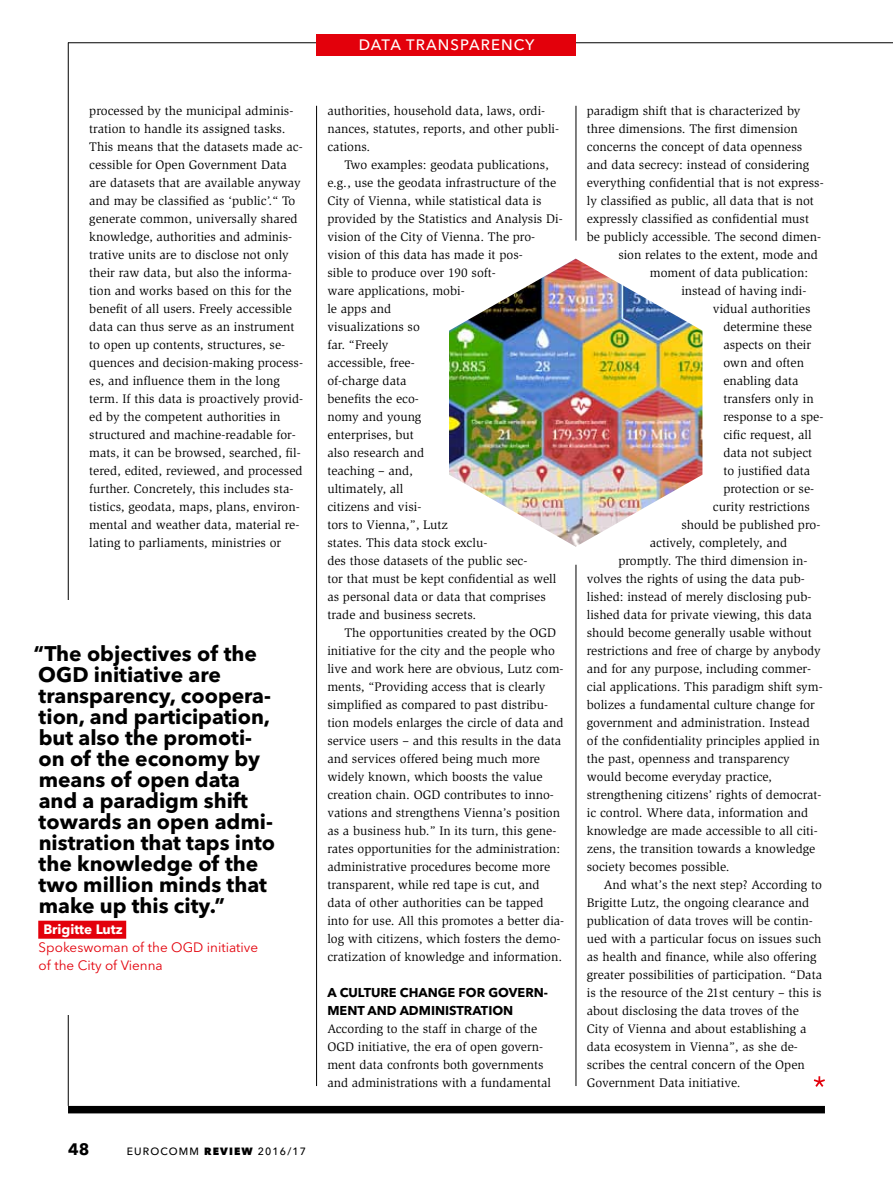
<style>
.page{position:relative;width:893px;height:1191px;background:#fff}
.page>*{position:absolute;margin:0;border:0;box-sizing:border-box;transform-origin:0 0}
.t1{font:700 21px/21px "Avenir Next LT Pro";color:#000}
.t2{font:700 16.5px "Avenir Next LT Pro";color:#000}
.t3{font:500 15px "Avenir Next LT Pro";letter-spacing:.07em;color:#fff}
.t4{font:13.5px/18px "Avenir Next LT Pro";color:#e3000b}
.t5{font:700 13.5px "Avenir Next LT Pro";color:#fff}
.t6{font:12.75px/18px "Slimbach Std";color:#000}
.t7{font:700 12.75px/18px "Avenir Next LT Pro";color:#000}
.t8{font:500 10.5px "Avenir Next LT Pro";letter-spacing:.11em;color:#000}
.s1{font-weight:800}
</style>
<div class="page">
<hr style="left:68px;top:42px;width:825px;height:1px;background:#000">
<div style="left:68px;top:1106px;width:757px;height:7px;background:#000"></div>
<hr style="left:68px;top:43px;width:1px;height:1063px;background:#000">
<hr style="left:316px;top:106px;width:1px;height:980px;background:#000">
<hr style="left:576px;top:565px;width:1px;height:521px;background:#000">
<hr style="left:576px;top:106px;width:1px;height:135px;background:#000">
<svg style="left:814px;top:1076px;width:11px;height:11px"></svg>
<div style="left:21px;top:601px;width:257px;height:414px;background:#fff"></div>
<div style="left:38px;top:920px;width:88px;height:18px;background:#e3000b"></div>
<img style="left:449px;top:259px;width:253px;height:288px">
<div style="left:317px;top:34px;width:259px;height:21px;background:#e3000b"></div>
<p class="t3" style="left:359px;top:36px;width:177px">DATA TRANSPARENCY</p>
<p class="t6" style="left:89px;top:101px;width:215px">processed by the municipal adminis&shy;tration to handle its assigned tasks.<br>This means that the datasets made ac&shy;cessible for Open Government Data are datasets that are available anyway and may be classified as ‘public’.“ To generate common, universally shared knowledge, authorities and adminis&shy;trative units are to disclose not only their raw data, but also the informa&shy;tion and works based on this for the benefit of all users. Freely accessible data can thus serve as an instrument to open up contents, structures, se&shy;quences and decision-making process&shy;es, and influence them in the long term. If this data is proactively provid&shy;ed by the competent authorities in structured and machine-readable for&shy;mats, it can be browsed, searched, fil&shy;tered, edited, reviewed, and processed further. Concretely, this includes sta&shy;tistics, geodata, maps, plans, environ&shy;mental and weather data, material re&shy;lating to parliaments, ministries or</p>
<p class="t6" style="left:327px;top:101px;width:233px">authorities, household data, laws, ordi&shy;nances, statutes, reports, and other publi&shy;cations.</p>
<p class="t6" style="left:327px;top:155px;width:237px;text-indent:17px">Two examples: geodata publications, e.g., use the geodata infrastructure of the<br>City of Vienna, while statistical data is provided by the Statistics and Analysis Di&shy;vision of the City of Vienna. The pro&shy;vision of this data has made it pos-<br>sible to produce over 190 soft-<br>ware applications, mobi-<br>le apps and<br>visualizations so<br>far. “Freely<br>accessible, free-<br>of-charge data<br>benefits the eco-<br>nomy and young<br>enterprises, but<br>also research and<br>teaching – and,<br>ultimately, all<br>citizens and visi-<br>tors to Vienna,”, Lutz<br>states. This data stock exclu-<br>des those datasets of the public sec-<br>tor that must be kept confidential as well as personal data or data that comprises trade and business secrets.</p>
<p class="t6" style="left:327px;top:624px;width:238px;text-indent:17px">The opportunities created by the OGD initiative for the city and the people who live and work here are obvious, Lutz com&shy;ments, “Providing access that is clearly simplified as compared to past distribu&shy;tion models enlarges the circle of data and service users – and this results in the data and services offered being much more widely known, which boosts the value creation chain. OGD contributes to inno&shy;vations and strengthens Vienna’s position as a business hub.” In its turn, this gene&shy;rates opportunities for the administration: administrative procedures become more transparent, while red tape is cut, and data of other authorities can be tapped into for use. All this promotes a better dia&shy;log with citizens, which fosters the demo&shy;cratization of knowledge and information.</p>
<p class="t7" style="left:327px;top:983px;width:222px">A culture change for govern&shy;ment and administration</p>
<p class="t6" style="left:327px;top:1020px;width:225px">According to the staff in charge of the OGD initiative, the era of open govern&shy;ment data confronts both governments and administrations with a fundamental</p>
<p class="t1" style="left:33px;top:643px;width:243px">“The objectives of the<br>OG D initiative are transparency, coopera&shy;tion, and participation, but also the promoti&shy;on of the economy by means of open data and a paradigm shift towards an open admi&shy;nistration that taps into the knowledge of the two million minds that make up this city.”</p>
<p class="t5" style="left:43px;top:921px;width:81px">Brigitte Lutz</p>
<p class="t4" style="left:38px;top:938px;width:221px">Spokeswoman of the OG D initiative of the City of Vienna</p>
<p class="t2" style="left:68px;top:1139px;width:23px">48</p>
<p class="t8" style="left:127px;top:1144px;width:181px">EUROCOMM <span class="s1">REVIEW</span> 2016/17</p>
<p class="t6" style="left:587px;top:102px;width:215px">paradigm shift that is characterized by</p>
<p class="t6" style="left:587px;top:120px;width:212px">three dimensions. The first dimension</p>
<p class="t6" style="left:587px;top:138px;width:217px">concerns the concept of data openness</p>
<p class="t6" style="left:587px;top:156px;width:224px">and data secrecy: instead of considering</p>
<p class="t6" style="left:587px;top:174px;width:238px">everything confidential that is not express-</p>
<p class="t6" style="left:587px;top:192px;width:229px">ly classified as public, all data that is not</p>
<p class="t6" style="left:587px;top:210px;width:224px">expressly classified as confidential must</p>
<p class="t6" style="left:587px;top:228px;width:236px">be publicly accessible. The second dimen-</p>
<p class="t6" style="left:618px;top:246px;width:201px">sion relates to the extent, mode and</p>
<p class="t6" style="left:650px;top:264px;width:160px">moment of data publication:</p>
<p class="t6" style="left:681px;top:282px;width:127px">instead of having indi-</p>
<p class="t6" style="left:713px;top:300px;width:99px">vidual authorities</p>
<p class="t6" style="left:723px;top:318px;width:90px">determine these</p>
<p class="t6" style="left:723px;top:336px;width:89px">aspects on their</p>
<p class="t6" style="left:723px;top:354px;width:82px">own and often</p>
<p class="t6" style="left:723px;top:372px;width:77px">enabling data</p>
<p class="t6" style="left:723px;top:390px;width:92px">transfers only in</p>
<p class="t6" style="left:723px;top:408px;width:102px">response to a spe-</p>
<p class="t6" style="left:723px;top:426px;width:90px">cific request, all</p>
<p class="t6" style="left:723px;top:444px;width:90px">data not subject</p>
<p class="t6" style="left:723px;top:462px;width:88px">to justified data</p>
<p class="t6" style="left:723px;top:480px;width:92px">protection or se-</p>
<p class="t6" style="left:713px;top:498px;width:99px">curity restrictions</p>
<p class="t6" style="left:681px;top:516px;width:140px">should be published pro-</p>
<p class="t6" style="left:650px;top:534px;width:139px">actively, completely, and</p>
<p class="t6" style="left:618px;top:552px;width:191px">promptly. The third dimension in-</p>
<p class="t6" style="left:587px;top:570px;width:220px">volves the rights of using the data pub-</p>
<p class="t6" style="left:587px;top:588px;width:226px">lished: instead of merely disclosing pub-</p>
<p class="t6" style="left:587px;top:606px;width:227px">lished data for private viewing, this data</p>
<p class="t6" style="left:587px;top:624px;width:227px">should become generally usable without</p>
<p class="t6" style="left:587px;top:642px;width:236px">restrictions and free of charge by anybody</p>
<p class="t6" style="left:587px;top:660px;width:226px">and for any purpose, including commer-</p>
<p class="t6" style="left:587px;top:678px;width:237px">cial applications. This paradigm shift sym-</p>
<p class="t6" style="left:587px;top:696px;width:230px">bolizes a fundamental culture change for</p>
<p class="t6" style="left:587px;top:714px;width:224px">government and administration. Instead</p>
<p class="t6" style="left:587px;top:732px;width:234px">of the confidentiality principles applied in</p>
<p class="t6" style="left:587px;top:750px;width:204px">the past, openness and transparency</p>
<p class="t6" style="left:587px;top:768px;width:187px">would become everyday practice,</p>
<p class="t6" style="left:587px;top:786px;width:236px">strengthening citizens’ rights of democrat-</p>
<p class="t6" style="left:587px;top:804px;width:223px">ic control. Where data, information and</p>
<p class="t6" style="left:587px;top:822px;width:232px">knowledge are made accessible to all citi-</p>
<p class="t6" style="left:587px;top:840px;width:230px">zens, the transition towards a knowledge</p>
<p class="t6" style="left:587px;top:858px;width:144px">society becomes possible.</p>
<p class="t6" style="left:604px;top:876px;width:220px">And what’s the next step? According to</p>
<p class="t6" style="left:587px;top:894px;width:224px">Brigitte Lutz, the ongoing clearance and</p>
<p class="t6" style="left:587px;top:912px;width:226px">publication of data troves will be contin-</p>
<p class="t6" style="left:587px;top:930px;width:236px">ued with a particular focus on issues such</p>
<p class="t6" style="left:587px;top:948px;width:231px">as health and finance, while also offering</p>
<p class="t6" style="left:587px;top:966px;width:237px">greater possibilities of participation. “Data</p>
<p class="t6" style="left:587px;top:984px;width:236px">is the resource of the 21st century – this is</p>
<p class="t6" style="left:587px;top:1002px;width:214px">about disclosing the data troves of the</p>
<p class="t6" style="left:587px;top:1020px;width:221px">City of Vienna and about establishing a</p>
<p class="t6" style="left:587px;top:1038px;width:211px">data ecosystem in Vienna”, as she de-</p>
<p class="t6" style="left:587px;top:1056px;width:219px">scribes the central concern of the Open</p>
<p class="t6" style="left:587px;top:1074px;width:155px">Government Data initiative.</p>
</div>
